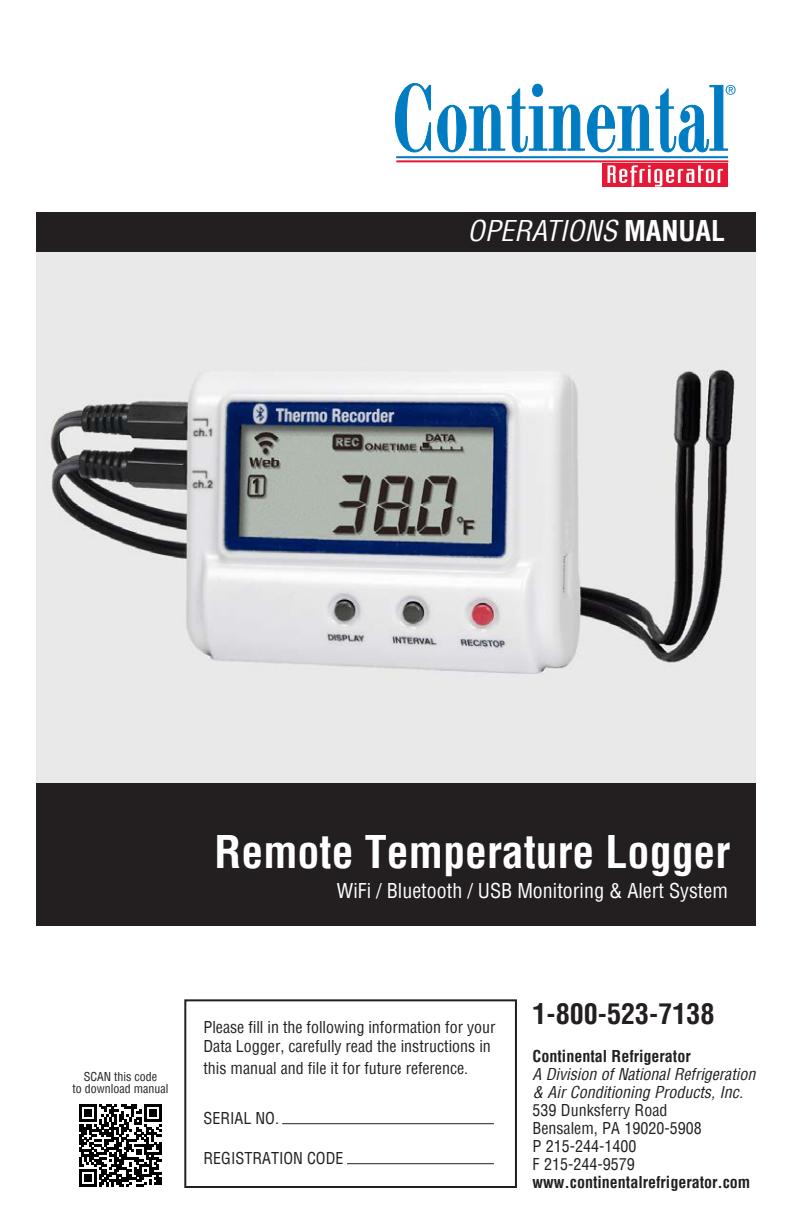
<style>
.page{position:relative;width:792px;height:1224px;background:#fff}
.page>*{position:absolute;margin:0;border:0;box-sizing:border-box;transform-origin:0 0}
.t1{font:700 condensed 44px "Helvetica";color:#fff}
.t2{font:italic condensed 28px "Helvetica";color:#fff}
.t3{font:700 condensed 28px "Helvetica";color:#231f20}
.t4{font:condensed 20px "Helvetica";color:#fff}
.t5{font:condensed 16px/19.2px "Helvetica";color:#231f20}
.t6{font:italic condensed 16px "Helvetica";color:#231f20}
.t7{font:700 condensed 16px "Helvetica";color:#231f20}
.t8{font:condensed 12px "Helvetica";color:#231f20}
.s1{font-weight:700;font-style:normal}
</style>
<div class="page">
<img style="left:36px;top:252px;width:720px;height:531px">
<svg style="left:395px;top:83px;width:36px;height:70px"></svg>
<hr style="left:396px;top:156px;width:332px;height:2px;background:#007cc2">
<hr style="left:397px;top:160px;width:331px;height:2px;background:#e51836">
<div style="left:602px;top:164px;width:126px;height:23px;background:#e51836"></div>
<svg style="left:608px;top:165px;width:115px;height:22px"></svg>
<svg style="left:437px;top:84px;width:299px;height:69px"></svg>
<div style="left:36px;top:783px;width:720px;height:143px;background:#231f20"></div>
<div style="left:36px;top:212px;width:720px;height:40px;background:#231f20"></div>
<svg style="left:79px;top:1104px;width:83px;height:83px"></svg>
<hr style="left:282px;top:1123px;width:212px;height:1px;background:#231f20">
<div style="left:184px;top:999px;width:333px;height:189px;border:2px solid #231f20"></div>
<hr style="left:347px;top:1163px;width:147px;height:1px;background:#231f20">
<p class="t2" style="left:468px;top:213px;width:259px">OPERATIONS <span class="s1">MANUAL</span></p>
<p class="t1" style="left:214px;top:823px;width:517px">Remote Temperature Logger</p>
<p class="t4" style="left:337px;top:878px;width:393px">WiFi / Bluetooth / USB Monitoring &amp; Alert System</p>
<p class="t8" style="left:84px;top:1068px;width:75px">SCAN this code</p>
<p class="t8" style="left:72px;top:1080px;width:97px">to download manual</p>
<p class="t5" style="left:204px;top:1018px;width:293px">Please fill in the following information for your<br>Data Logger, carefully read the instructions in</p>
<p class="t5" style="left:204px;top:1058px;width:266px">this manual and file it for future reference.</p>
<p class="t5" style="left:204px;top:1108px;width:77px">SERIAL NO.</p>
<p class="t5" style="left:204px;top:1148px;width:142px">REGISTRATION CODE</p>
<p class="t3" style="left:533px;top:995px;width:183px">1-800-523-7138</p>
<p class="t7" style="left:533px;top:1045px;width:160px">Continental Refrigerator</p>
<p class="t6" style="left:533px;top:1064px;width:224px">A Division of National Refrigeration</p>
<p class="t6" style="left:533px;top:1082px;width:212px">&amp; Air Conditioning Products, Inc.</p>
<p class="t5" style="left:533px;top:1100px;width:136px">539 Dunksferry Road</p>
<p class="t5" style="left:533px;top:1118px;width:171px">Bensalem, PA 19020-5908</p>
<p class="t5" style="left:533px;top:1136px;width:105px">P 215-244-1400</p>
<p class="t5" style="left:533px;top:1154px;width:104px">F 215-244-9579</p>
<p class="t7" style="left:533px;top:1171px;width:219px">www.continentalrefrigerator.com</p>
</div>
